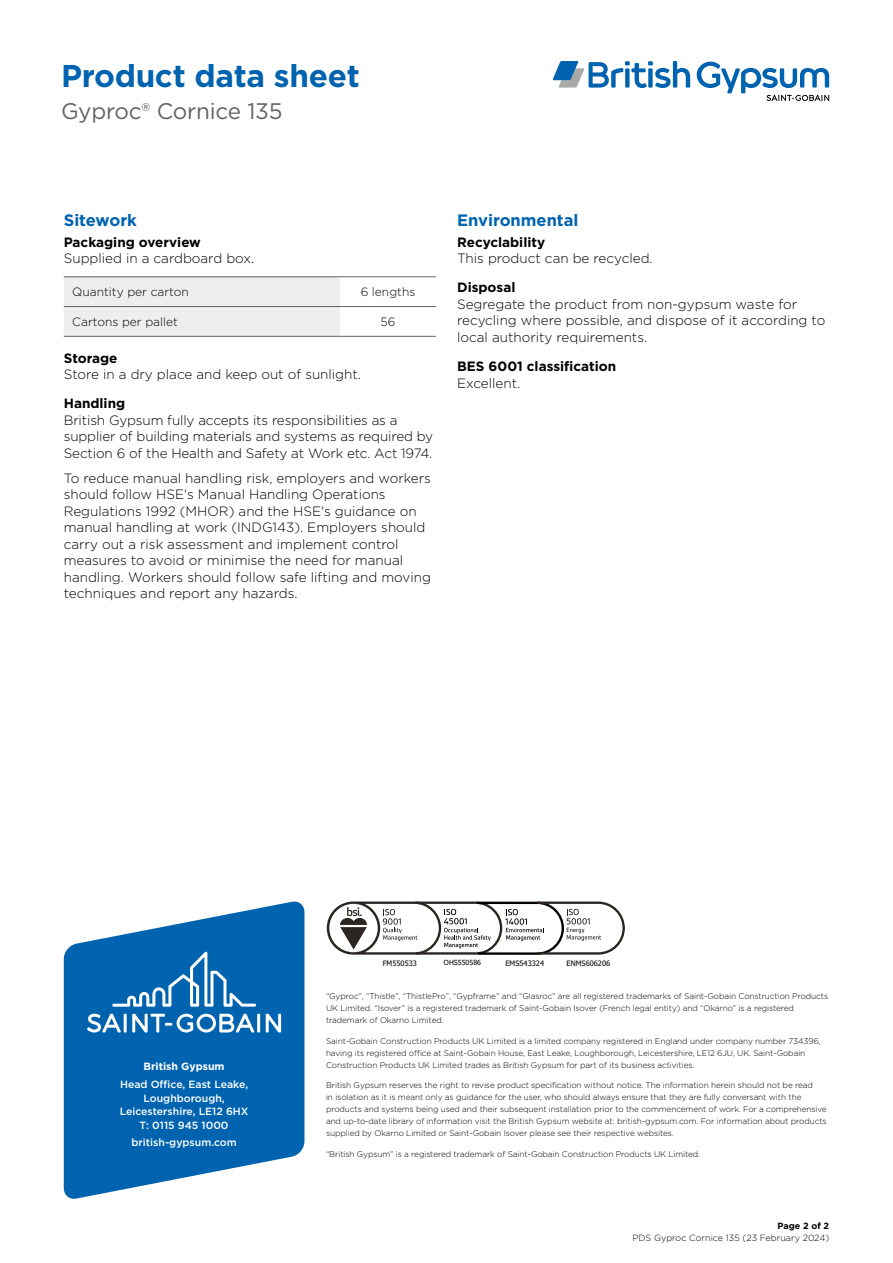
<style>
.page{position:relative;width:893px;height:1263px;background:#fff}
.page>*{position:absolute;margin:0;border:0;box-sizing:border-box;transform-origin:0 0}
.t1{font:700 31.5px "Gotham";letter-spacing:-.01em;color:#0063af}
.t2{font:22.5px "Gotham";letter-spacing:-.01em;color:#646363}
.t3{font:700 16.5px "Gotham";color:#0063af}
.t4{font:300 13.5px/16.5px "Gotham";color:#000}
.t5{font:700 13.5px "Gotham";color:#000}
.t6{font:300 12px "Gotham";color:#000}
.t7{font:500 10.5px/13.5px "Gotham";color:#fff;text-align:center}
.t8{font:700 10.5px "Gotham";color:#fff}
.t9{font:300 9px "Gotham";color:#000}
.t10{font:700 9px "Gotham";color:#000}
.t11{font:300 8.25px/12px "Gotham";letter-spacing:-.01em;color:#000}
.t12{font:7.5px "Tahoma";color:#000}
.t13{font:7.05px "Tahoma";color:#000}
</style>
<div class="page">
<svg style="left:553px;top:61px;width:137px;height:27px"></svg>
<svg style="left:697px;top:62px;width:132px;height:39px"></svg>
<svg style="left:64px;top:901px;width:240px;height:298px;fill:#0063af"></svg>
<svg style="left:87px;top:1014px;width:34px;height:18px"></svg>
<hr style="left:124px;top:1014px;width:3px;height:18px;background:#fff">
<svg style="left:132px;top:1014px;width:122px;height:18px"></svg>
<hr style="left:257px;top:1014px;width:3px;height:18px;background:#fff">
<svg style="left:266px;top:1014px;width:15px;height:18px"></svg>
<svg style="left:112px;top:951px;width:144px;height:56px"></svg>
<svg style="left:327px;top:901px;width:298px;height:54px"></svg>
<svg style="left:64px;top:277px;width:372px;height:59px"></svg>
<hr style="left:64px;top:276px;width:276px;height:1px;background:#646363">
<hr style="left:64px;top:306px;width:276px;height:1px;background:#646363">
<hr style="left:64px;top:336px;width:276px;height:1px;background:#646363">
<hr style="left:340px;top:276px;width:96px;height:1px;background:#646363">
<hr style="left:340px;top:306px;width:96px;height:1px;background:#646363">
<hr style="left:340px;top:336px;width:96px;height:1px;background:#646363">
<h1 class="t1" style="left:61px;top:55px;width:300px">Product data sheet</h1>
<h2 class="t2" style="left:61px;top:96px;width:223px">Gyproc® Cornice 135</h2>
<h3 class="t3" style="left:64px;top:209px;width:75px">Sitework</h3>
<h3 class="t5" style="left:64px;top:233px;width:139px">Packaging overview</h3>
<h3 class="t4" style="left:64px;top:250px;width:192px">Supplied in a cardboard box.</h3>
<h3 class="t6" style="left:72px;top:285px;width:118px">Quantity per carton</h3>
<h3 class="t6" style="left:361px;top:285px;width:56px">6 lengths</h3>
<h3 class="t6" style="left:72px;top:314px;width:107px">Cartons per pallet</h3>
<h3 class="t6" style="left:381px;top:314px;width:16px">56</h3>
<h3 class="t5" style="left:64px;top:349px;width:55px">Storage</h3>
<h3 class="t4" style="left:64px;top:366px;width:299px">Store in a dry place and keep out of sunlight.</h3>
<h3 class="t5" style="left:64px;top:395px;width:63px">Handling</h3>
<h3 class="t4" style="left:64px;top:412px;width:371px">British Gypsum fully accepts its responsibilities as a supplier of building materials and systems as required by<br>Section 6 of the Health and Safety at Work etc. Act 1974.</h3>
<p class="t4" style="left:64px;top:470px;width:369px">To reduce manual handling risk, employers and workers should follow HSE's Manual Handling Operations Regulations 1992 (MHOR) and the HSE's guidance on manual handling at work (INDG143). Employers should carry out a risk assessment and implement control measures to avoid or minimise the need for manual handling. Workers should follow safe lifting and moving techniques and report any hazards.</p>
<h3 class="t3" style="left:457px;top:209px;width:123px">Environmental</h3>
<h3 class="t5" style="left:457px;top:233px;width:90px">Recyclability</h3>
<h3 class="t4" style="left:457px;top:250px;width:197px">This product can be recycled.</h3>
<h3 class="t5" style="left:457px;top:279px;width:60px">Disposal</h3>
<h3 class="t4" style="left:457px;top:295px;width:370px">Segregate the product from non-gypsum waste for recycling where possible, and dispose of it according to local authority requirements.</h3>
<h3 class="t5" style="left:457px;top:357px;width:161px">BES 6001 classification</h3>
<h3 class="t4" style="left:457px;top:374px;width:65px">Excellent.</h3>
<p class="t8" style="left:144px;top:1060px;width:82px">British Gypsum</p>
<p class="t7" style="left:120px;top:1077px;width:130px">Head Office, East Leake,<br>Loughborough,<br>Leicestershire, LE12 6HX<br>T: 0115 945 1000</p>
<p class="t7" style="left:132px;top:1136px;width:107px">british-gypsum.com</p>
<p class="t8" style="left:148px;top:1109px;width:82px">British Gypsum</p>
<p class="t7" style="left:148px;top:1137px;width:83px">Loughborough,</p>
<p class="t12" style="left:383px;top:958px;width:36px">FM550533</p>
<p class="t13" style="left:444px;top:958px;width:39px">OHS550586</p>
<p class="t12" style="left:505px;top:958px;width:40px">EMS543324</p>
<p class="t12" style="left:566px;top:958px;width:45px">ENMS606206</p>
<p class="t11" style="left:326px;top:990px;width:504px">“Gyproc”, “Thistle”, “ThistlePro”, “Gypframe” and “Glasroc” are all registered trademarks of Saint-Gobain Construction Products<br>UK Limited. “Isover” is a registered trademark of Saint-Gobain Isover (French legal entity) and “Okarno” is a registered trademark of Okarno Limited.</p>
<p class="t11" style="left:326px;top:1034px;width:496px">Saint-Gobain Construction Products UK Limited is a limited company registered in England under company number 734396, having its registered office at Saint-Gobain House, East Leake, Loughborough, Leicestershire, LE12 6JU, UK. Saint-Gobain<br>Construction Products UK Limited trades as British Gypsum for part of its business activities.</p>
<p class="t11" style="left:326px;top:1079px;width:502px">British Gypsum reserves the right to revise product specification without notice. The information herein should not be read<br>in isolation as it is meant only as guidance for the user, who should always ensure that they are fully conversant with the products and systems being used and their subsequent installation prior to the commencement of work. For a comprehensive and up-to-date library of information visit the British Gypsum website at: british-gypsum.com. For information about products supplied by Okarno Limited or Saint-Gobain Isover please see their respective websites.</p>
<p class="t11" style="left:326px;top:1147px;width:376px">“British Gypsum” is a registered trademark of Saint-Gobain Construction Products UK Limited.</p>
<p class="t10" style="left:778px;top:1219px;width:53px">Page 2 of 2</p>
<p class="t9" style="left:633px;top:1232px;width:198px">PDS Gyproc Cornice 135 (23 February 2024)</p>
</div>
